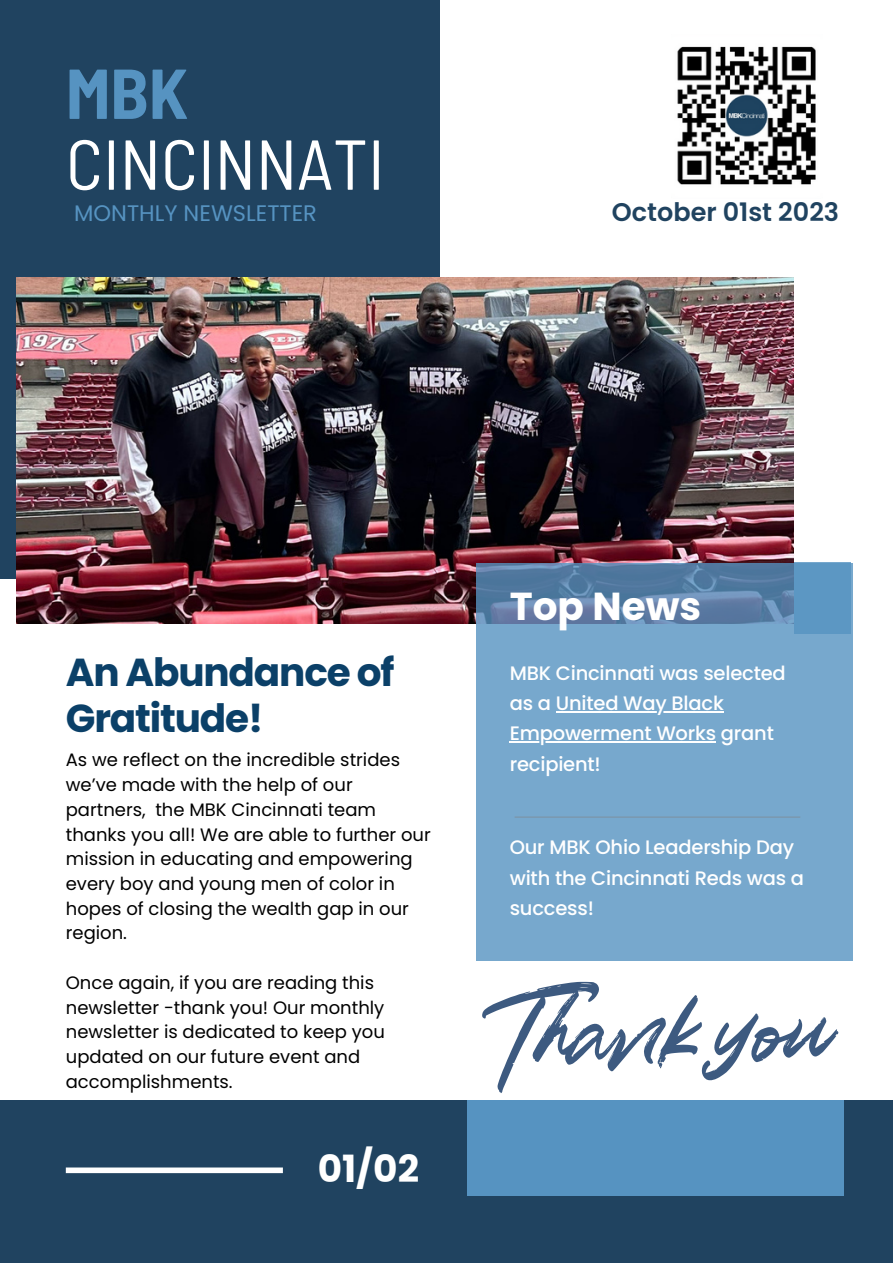
<style>
.page{position:relative;width:893px;height:1264px;background:#fff}
.page>*{position:absolute;margin:0;border:0;box-sizing:border-box;transform-origin:0 0}
.t1{font:semi-condensed 70.5px "Barlow";color:#fff}
.t2{font:700 semi-condensed 70.5px "Barlow";color:#5693c1}
.t3{font:700 39px/46px "Poppins";letter-spacing:-.03em;color:#0b4068}
.t4{font:700 39px "Poppins";color:#fff}
.t5{font:700 37.5px "Poppins";color:#fff}
.t6{font:600 25.5px "Poppins";color:#204360}
.t7{font:22.5px "Poppins";color:#5693c1}
.t8{font:500 19.5px/30.3px "Poppins";letter-spacing:-.01em;color:#fff}
.t9{font:18px/24.8px "Poppins";color:#000}
</style>
<div class="page">
<div style="left:0;top:0;width:439px;height:579px;background:#204360"></div>
<div style="left:0;top:1099px;width:892px;height:163px;background:#204360"></div>
<img style="left:17px;top:277px;width:776px;height:346px">
<svg style="left:476px;top:563px;width:376px;height:397px;background:#73a2c7"></svg>
<div style="left:794px;top:563px;width:57px;height:71px;background:#5693c1"></div>
<hr style="left:514px;top:816px;width:286px;height:1px;background:#7c93a4">
<div style="left:467px;top:1099px;width:376px;height:96px;background:#5693c1"></div>
<div style="left:66px;top:1167px;width:217px;height:6px;background:#fff"></div>
<svg style="left:482px;top:981px;width:356px;height:112px"></svg>
<img style="left:677px;top:46px;width:139px;height:139px">
<hr style="left:555px;top:711px;width:168px;height:1px;background:#fff">
<hr style="left:509px;top:741px;width:207px;height:1px;background:#fff">
<p class="t2" style="left:66px;top:48px;width:124px">MBK</p>
<p class="t1" style="left:66px;top:119px;width:320px">CINCINNATI</p>
<p class="t7" style="left:74px;top:197px;width:244px">MONTHLY NEWSLETTER</p>
<p class="t6" style="left:612px;top:194px;width:229px">October 01st 2023</p>
<p class="t3" style="left:66px;top:649px;width:330px">An Abundance of<br>Gratitude!</p>
<p class="t9" style="left:66px;top:747px;width:366px">As we reflect on the incredible strides we’ve made with the help of our partners, the MBK Cincinnati team thanks you all! We are able to further our mission in educating and empowering every boy and young men of color in hopes of closing the wealth gap in our region.</p>
<p class="t9" style="left:66px;top:970px;width:320px">Once again, if you are reading this newsletter -thank you! Our monthly newsletter is dedicated to keep you updated on our future event and accomplishments.</p>
<p class="t5" style="left:318px;top:1142px;width:103px">01/02</p>
<p class="t4" style="left:509px;top:579px;width:193px">Top News</p>
<p class="t8" style="left:509px;top:657px;width:277px">MBK Cincinnati was selected as a United Way Black<br>Empowerment Works grant recipient!</p>
<p class="t8" style="left:509px;top:832px;width:296px">Our MBK Ohio Leadership Day with the Cincinnati Reds was a success!</p>
</div>
